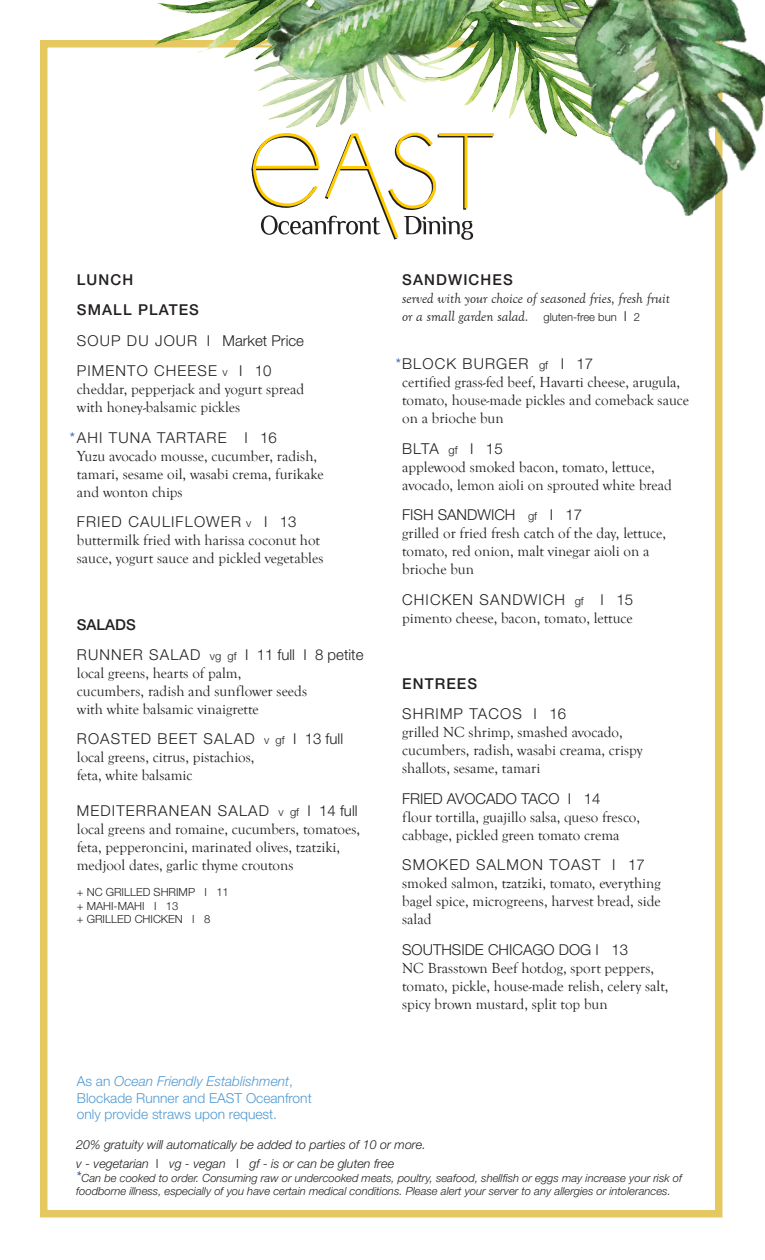
<style>
.page{position:relative;width:765px;height:1260px;background:#fff}
.page>*{position:absolute;margin:0;border:0;box-sizing:border-box;transform-origin:0 0}
.t1{font:15px/18px "Goudy Old Style T";color:#231f20}
.t2{font:300 15px "Helvetica Neue LT Std";letter-spacing:.075em;color:#231f20}
.t3{font:italic 15px "Goudy Old Style T";color:#231f20}
.t4{font:300 15px "Helvetica Neue LT Std";color:#231f20}
.t5{font:500 15px "Helvetica Neue LT Std";letter-spacing:.075em;color:#231f20}
.t6{font:300 15px "Helvetica Neue LT Std";letter-spacing:.035em;color:#231f20}
.t7{font:300 13.75px "Helvetica Neue LT Std";color:#509ad3}
.t8{font:italic 300 13.75px "Helvetica Neue LT Std";color:#509ad3}
.t9{font:italic 300 12.5px "Helvetica Neue LT Std";color:#231f20}
.t10{font:italic 300 11.25px/13.5px "Helvetica Neue LT Std";color:#231f20}
.t11{font:300 11.25px "Helvetica Neue LT Std";color:#231f20}
.s1{font-size:11.25px}
.s2{font-weight:400;color:#3b6cb5}
.s3{font-style:normal}
.s4{font-family:"Helvetica Neue LT Std";font-weight:300;font-style:normal;font-size:11.25px}
.s5{font-family:"Helvetica Neue LT Std";font-weight:300;font-style:normal;font-size:13.75px}
.s6{font-weight:400;font-size:15px;color:#3a5ba9}
</style>
<div class="page">
<div style="left:40px;top:40px;width:682px;height:1178px;border:8px solid #e5c85f"></div>
<svg style="left:251px;top:154px;width:223px;height:86px"></svg>
<img style="left:40px;top:0;width:454px;height:154px">
<img style="left:534px;top:0;width:231px;height:231px">
<img style="left:226px;top:0;width:334px;height:122px">
<p class="t5" style="left:77px;top:271px;width:58px">LUNCH</p>
<p class="t5" style="left:77px;top:301px;width:124px">SMALL PLATES</p>
<p class="t4" style="left:77px;top:331px;width:229px">SOUP DU JOUR I Market Price</p>
<p class="t2" style="left:77px;top:362px;width:196px">PIMENTO CHEESE <span class="s1">v</span> I 10</p>
<p class="t1" style="left:77px;top:381px;width:229px">cheddar, pepperjack and yogurt spread</p>
<p class="t1" style="left:77px;top:399px;width:165px">with honey-balsamic pickles</p>
<p class="t2" style="left:70px;top:428px;width:209px"><span class="s2">*</span>AHI TUNA TARTARE I 16</p>
<p class="t1" style="left:77px;top:447px;width:242px">Yuzu avocado mousse, cucumber, radish,</p>
<p class="t1" style="left:77px;top:465px;width:249px">tamari, sesame oil, wasabi crema, furikake</p>
<p class="t1" style="left:77px;top:483px;width:107px">and wonton chips</p>
<p class="t2" style="left:77px;top:513px;width:221px">FRIED CAULIFLOWER <span class="s1">v</span> I 13</p>
<p class="t1" style="left:77px;top:532px;width:245px">buttermilk fried with harissa coconut hot</p>
<p class="t1" style="left:77px;top:550px;width:248px">sauce, yogurt sauce and pickled vegetables</p>
<p class="t5" style="left:77px;top:616px;width:60px">SALADS</p>
<p class="t6" style="left:77px;top:646px;width:288px">RUNNER SALAD <span class="s1">vg gf</span> I 11 full I 8 petite</p>
<p class="t1" style="left:77px;top:665px;width:166px">local greens, hearts of palm,</p>
<p class="t1" style="left:77px;top:683px;width:232px">cucumbers, radish and sunflower seeds</p>
<p class="t1" style="left:77px;top:701px;width:183px">with white balsamic vinaigrette</p>
<p class="t2" style="left:77px;top:730px;width:268px">ROASTED BEET SALAD <span class="s1">v gf</span> I 13 full</p>
<p class="t1" style="left:77px;top:749px;width:179px">local greens, citrus, pistachios,</p>
<p class="t1" style="left:77px;top:767px;width:117px">feta, white balsamic</p>
<p class="t2" style="left:77px;top:802px;width:282px">MEDITERRANEAN SALAD <span class="s1">v gf</span> I 14 full</p>
<p class="t1" style="left:77px;top:821px;width:285px">local greens and romaine, cucumbers, tomatoes, feta, pepperoncini, marinated olives, tzatziki, medjool dates, garlic thyme croutons</p>
<p class="t11" style="left:77px;top:886px;width:154px">+ NC GRILLED SHRIMP I 11</p>
<p class="t11" style="left:77px;top:899px;width:103px">+ MAHI-MAHI I 13</p>
<p class="t11" style="left:77px;top:913px;width:135px">+ GRILLED CHICKEN I 8</p>
<p class="t8" style="left:77px;top:1073px;width:218px"><span class="s3">As an</span> Ocean Friendly Establishment<span class="s3">,</span></p>
<p class="t7" style="left:77px;top:1090px;width:236px">Blockade Runner and EAST Oceanfront</p>
<p class="t7" style="left:77px;top:1106px;width:202px">only provide straws upon request.</p>
<p class="t5" style="left:402px;top:271px;width:112px">SANDWICHES</p>
<p class="t3" style="left:402px;top:290px;width:269px">served with your choice of seasoned fries, fresh fruit</p>
<p class="t3" style="left:402px;top:308px;width:239px">or a small garden salad. <span class="s4">gluten-free bun</span> <span class="s5">I</span> <span class="s4">2</span></p>
<p class="t2" style="left:396px;top:355px;width:199px"><span class="s2">*</span>BLOCK BURGER <span class="s1">gf</span> I 17</p>
<p class="t1" style="left:402px;top:374px;width:289px">certified grass-fed beef, Havarti cheese, arugula, tomato, house-made pickles and comeback sauce on a brioche bun</p>
<p class="t2" style="left:402px;top:439px;width:102px">BLTA <span class="s1">gf</span> I 15</p>
<p class="t1" style="left:402px;top:458px;width:254px">applewood smoked bacon, tomato, lettuce,</p>
<p class="t1" style="left:402px;top:476px;width:271px">avocado, lemon aioli on sprouted white bread</p>
<p class="t4" style="left:402px;top:506px;width:182px">FISH SANDWICH <span class="s1">gf</span> I 17</p>
<p class="t1" style="left:402px;top:525px;width:265px">grilled or fried fresh catch of the day, lettuce,</p>
<p class="t1" style="left:402px;top:543px;width:249px">tomato, red onion, malt vinegar aioli on a</p>
<p class="t1" style="left:402px;top:561px;width:73px">brioche bun</p>
<p class="t2" style="left:402px;top:590px;width:232px">CHICKEN SANDWICH <span class="s1">gf</span> I 15</p>
<p class="t1" style="left:402px;top:609px;width:232px">pimento cheese, bacon, tomato, lettuce</p>
<p class="t5" style="left:402px;top:675px;width:77px">ENTREES</p>
<p class="t2" style="left:402px;top:705px;width:165px">SHRIMP TACOS I 16</p>
<p class="t1" style="left:402px;top:724px;width:222px">grilled NC shrimp, smashed avocado,</p>
<p class="t1" style="left:402px;top:742px;width:242px">cucumbers, radish, wasabi creama, crispy</p>
<p class="t1" style="left:402px;top:760px;width:140px">shallots, sesame, tamari</p>
<p class="t4" style="left:402px;top:789px;width:200px">FRIED AVOCADO TACO I 14</p>
<p class="t1" style="left:402px;top:808px;width:240px">flour tortilla, guajillo salsa, queso fresco,</p>
<p class="t1" style="left:402px;top:826px;width:219px">cabbage, pickled green tomato crema</p>
<p class="t2" style="left:402px;top:856px;width:244px">SMOKED SALMON TOAST I 17</p>
<p class="t1" style="left:402px;top:875px;width:260px">smoked salmon, tzatziki, tomato, everything</p>
<p class="t1" style="left:402px;top:893px;width:260px">bagel spice, microgreens, harvest bread, side salad</p>
<p class="t4" style="left:402px;top:940px;width:227px">SOUTHSIDE CHICAGO DOG I 13</p>
<p class="t1" style="left:402px;top:959px;width:254px">NC Brasstown Beef hotdog, sport peppers,</p>
<p class="t1" style="left:402px;top:977px;width:268px">tomato, pickle, house-made relish, celery salt, spicy brown mustard, split top bun</p>
<p class="t9" style="left:76px;top:1137px;width:351px">20% gratuity will automatically be added to parties of 10 or more.</p>
<p class="t9" style="left:76px;top:1156px;width:319px">v - vegetarian <span class="s3">I</span> vg - vegan <span class="s3">I</span> gf - is or can be gluten free</p>
<p class="t10" style="left:76px;top:1171px;width:607px"><span class="s6">*</span>Can be cooked to order. Consuming raw or undercooked meats, poultry, seafood, shellfish or eggs may increase your risk of foodborne illness, especially of you have certain medical conditions. Please alert your server to any allergies or intolerances.</p>
</div>
